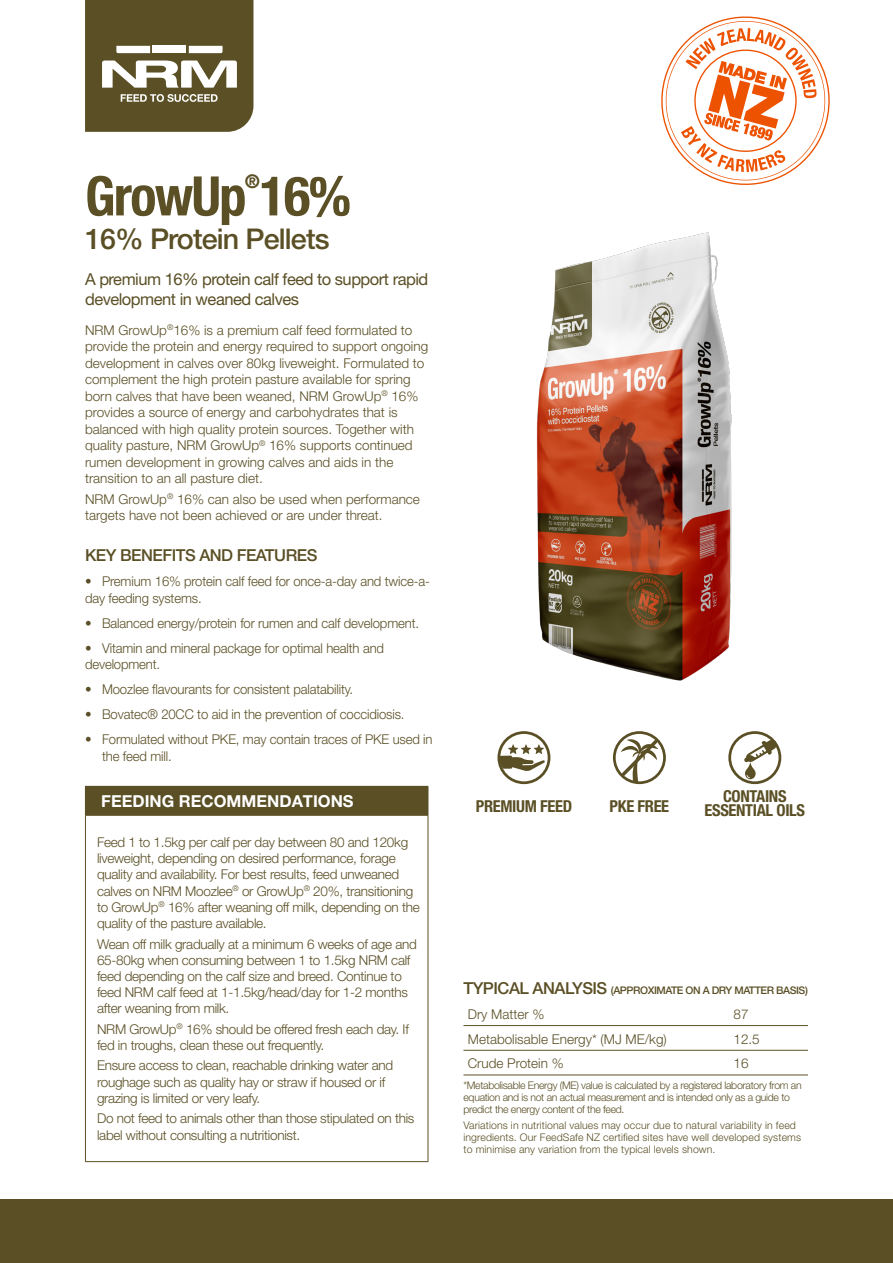
<style>
.page{position:relative;width:893px;height:1263px;background:#fff}
.page>*{position:absolute;margin:0;border:0;box-sizing:border-box;transform-origin:0 0}
.t1{font:700 condensed 54.6px "Helvetica Neue LT Std";letter-spacing:-.03em;color:#5a4f25}
.t2{font:500 28.65px "Helvetica Neue LT Std";letter-spacing:-.03em;color:#5a4f25}
.t3{font:700 condensed 18.9px "Helvetica Neue LT Std";color:#5a4f25}
.Sub-Title_2_-_Intro{font:16.5px/19.8px "Helvetica Neue LT Std";letter-spacing:-.03em;color:#5a4f25}
.t4{font:700 condensed 16.5px "Helvetica Neue LT Std";letter-spacing:-.02em;color:#5a4f25}
.title_2{font:500 16.5px "Helvetica Neue LT Pro";letter-spacing:-.03em;color:#5a4f25}
.t5{font:700 16.5px "Helvetica Neue LT Pro";color:#fff}
.Body{font:300 13.5px/16.5px "Helvetica Neue LT Pro";letter-spacing:-.01em;color:#5a4f25}
.body_text{font:300 13.5px "Helvetica Neue LT Std";color:#5a4f25}
.Body_-_small{font:300 10.5px/12px "Helvetica Neue LT Pro";letter-spacing:.01em;color:#5a4f25}
.Body_-_small-2{font:300 10.5px/12px "Helvetica Neue LT Pro";letter-spacing:-.03em;color:#5a4f25}
.title_2-2{font:500 10.5px "Helvetica Neue LT Std";letter-spacing:-.04em;color:#5a4f25}
.s1{font-size:16.5px}
</style>
<div class="page">
<svg style="left:85px;top:0;width:168px;height:132px;background:#746b48"></svg>
<div style="left:0;top:1199px;width:893px;height:64px;background:#5a4f25"></div>
<div style="left:85px;top:786px;width:343px;height:29px;background:#5a4f25"></div>
<svg style="left:428px;top:787px;width:1px;height:28px"></svg>
<hr style="left:85px;top:815px;width:343px;height:1px;background:#5a4f25">
<hr style="left:85px;top:816px;width:1px;height:345px;background:#5a4f25">
<hr style="left:428px;top:816px;width:1px;height:345px;background:#5a4f25">
<hr style="left:85px;top:1161px;width:343px;height:1px;background:#5a4f25">
<img style="left:536px;top:232px;width:196px;height:449px">
<svg style="left:661px;top:16px;width:169px;height:169px"></svg>
<svg style="left:501px;top:744px;width:44px;height:27px"></svg>
<div style="left:728px;top:731px;width:53px;height:53px;border:3px solid #5a4f25;border-radius:50%"></div>
<div style="left:497px;top:731px;width:53px;height:53px;border:3px solid #5a4f25;border-radius:50%"></div>
<svg style="left:744px;top:740px;width:33px;height:39px"></svg>
<div style="left:613px;top:731px;width:53px;height:53px;border:3px solid #5a4f25;border-radius:50%"></div>
<svg style="left:618px;top:735px;width:44px;height:47px"></svg>
<hr style="left:463px;top:1025px;width:345px;height:1px;background:#5a4f25">
<hr style="left:463px;top:1050px;width:345px;height:1px;background:#5a4f25">
<hr style="left:463px;top:1074px;width:345px;height:1px;background:#5a4f25">
<p class="t3" style="left:245px;top:170px;width:17px">®</p>
<p class="t2" style="left:85px;top:221px;width:246px">16% Protein Pellets</p>
<p class="t1" style="left:85px;top:163px;width:267px">GrowUp 16%</p>
<p class="Sub-Title_2_-_Intro" style="left:85px;top:269px;width:345px">A premium 16% protein calf feed to support rapid development in weaned calves</p>
<p class="Body" style="left:85px;top:321px;width:345px">NRM GrowUp<sup>®</sup>16% is a premium calf feed formulated to provide the protein and energy required to support ongoing development in calves over 80kg liveweight. Formulated to complement the high protein pasture available for spring born calves that have been weaned, NRM GrowUp<sup>®</sup> 16% provides a source of energy and carbohydrates that is balanced with high quality protein sources. Together with quality pasture, NRM GrowUp<sup>®</sup> 16% supports continued rumen development in growing calves and aids in the transition to an all pasture diet.</p>
<p class="Body" style="left:85px;top:490px;width:336px">NRM GrowUp<sup>®</sup> 16% can also be used when performance targets have not been achieved or are under threat.</p>
<p class="title_2" style="left:85px;top:545px;width:234px">KEY BENEFITS AND FEATURES</p>
<p class="Body" style="left:85px;top:573px;width:346px">• Premium 16% protein calf feed for once-a-day and twice-a&shy;day feeding systems.</p>
<p class="Body" style="left:85px;top:614px;width:336px">• Balanced energy/protein for rumen and calf development.</p>
<p class="Body" style="left:85px;top:639px;width:301px">• Vitamin and mineral package for optimal health and development.</p>
<p class="Body" style="left:85px;top:681px;width:270px">• Moozlee flavourants for consistent palatability.</p>
<p class="Body" style="left:85px;top:706px;width:321px">• Bovatec® 20CC to aid in the prevention of coccidiosis.</p>
<p class="Body" style="left:102px;top:731px;width:332px;text-indent:-17px">• Formulated without PKE, may contain traces of PKE used in the feed mill.</p>
<p class="t5" style="left:101px;top:791px;width:254px">FEEDING RECOMMENDATIONS</p>
<p class="Body" style="left:97px;top:834px;width:324px">Feed 1 to 1.5kg per calf per day between 80 and 120kg liveweight, depending on desired performance, forage quality and availability. For best results, feed unweaned calves on NRM Moozlee<sup>®</sup> or GrowUp<sup>®</sup> 20%, transitioning to GrowUp<sup>®</sup> 16% after weaning off milk, depending on the quality of the pasture available.</p>
<p class="Body" style="left:97px;top:935px;width:321px">Wean off milk gradually at a minimum 6 weeks of age and 65-80kg when consuming between 1 to 1.5kg NRM calf feed depending on the calf size and breed. Continue to feed NRM calf feed at 1-1.5kg/head/day for 1-2 months after weaning from milk.</p>
<p class="Body" style="left:97px;top:1021px;width:313px">NRM GrowUp<sup>®</sup> 16% should be offered fresh each day. If fed in troughs, clean these out frequently.</p>
<p class="Body" style="left:97px;top:1057px;width:298px">Ensure access to clean, reachable drinking water and roughage such as quality hay or straw if housed or if grazing is limited or very leafy.</p>
<p class="Body" style="left:97px;top:1110px;width:319px">Do not feed to animals other than those stipulated on this label without consulting a nutritionist.</p>
<p class="t4" style="left:723px;top:786px;width:65px">CONTAINS</p>
<p class="t4" style="left:476px;top:796px;width:98px">PREMIUM FEED</p>
<p class="t4" style="left:610px;top:796px;width:61px">PKE FREE</p>
<p class="t4" style="left:704px;top:800px;width:102px">ESSENTIAL OILS</p>
<p class="title_2-2" style="left:463px;top:984px;width:346px"><span class="s1">TYPICAL ANALYSIS</span> (APPROXIMATE ON A DRY MATTER BASIS)</p>
<p class="body_text" style="left:468px;top:1006px;width:78px">Dry Matter %</p>
<p class="body_text" style="left:733px;top:1006px;width:17px">87</p>
<p class="body_text" style="left:468px;top:1030px;width:201px">Metabolisable Energy* (MJ ME/kg)</p>
<p class="body_text" style="left:733px;top:1030px;width:28px">12.5</p>
<p class="body_text" style="left:468px;top:1055px;width:98px">Crude Protein %</p>
<p class="body_text" style="left:733px;top:1055px;width:17px">16</p>
<p class="Body_-_small-2" style="left:463px;top:1079px;width:340px">*Metabolisable Energy (ME) value is calculated by a registered laboratory from an equation and is not an actual measurement and is intended only as a guide to predict the energy content of the feed.</p>
<p class="Body_-_small" style="left:463px;top:1119px;width:339px">Variations in nutritional values may occur due to natural variability in feed ingredients. Our FeedSafe NZ certified sites have well developed systems to minimise any variation from the typical levels shown.</p>
</div>
